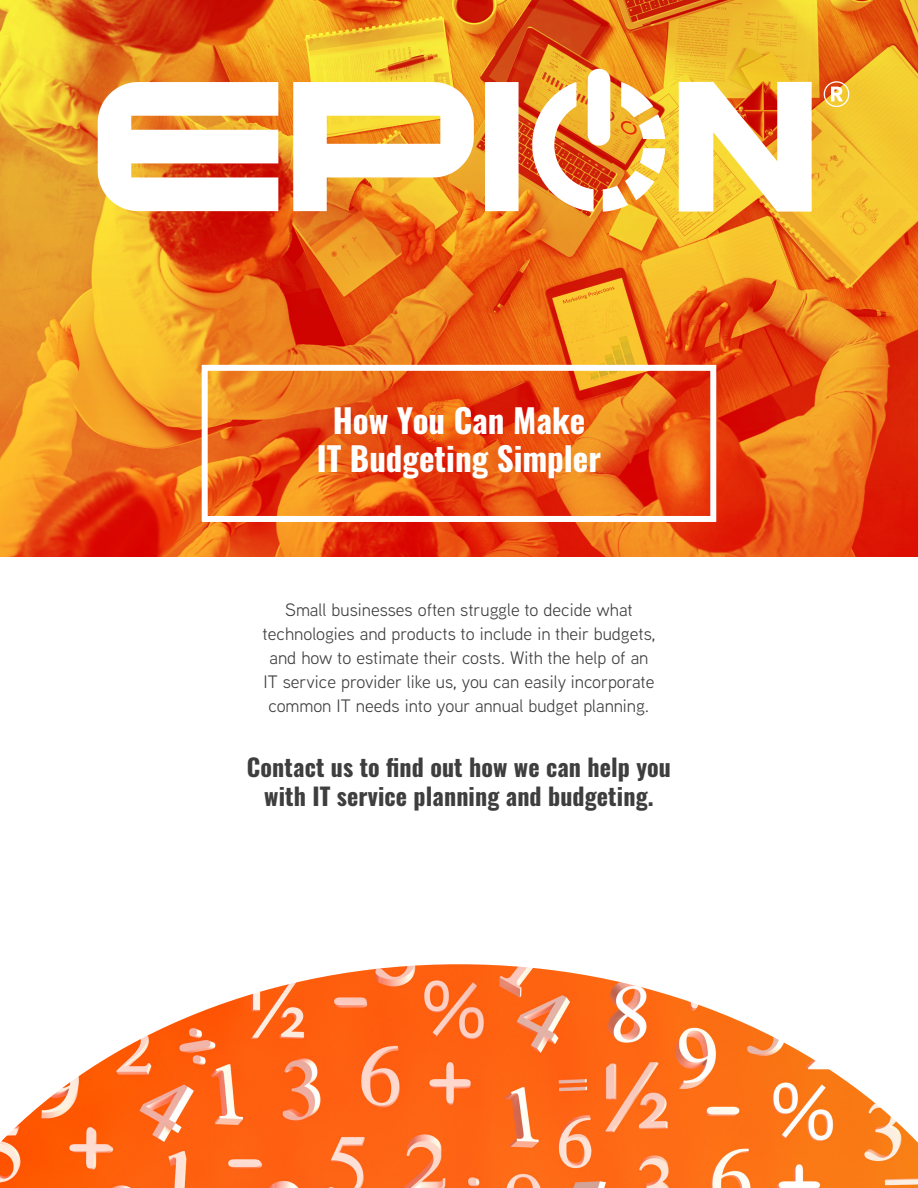
<style>
.page{position:relative;width:918px;height:1188px;background:#fff}
.page>*{position:absolute;margin:0;border:0;box-sizing:border-box;transform-origin:0 0}
.Body_Copy{font:700 33px/37.5px "Oswald";color:#fff;text-align:center}
.t1{font:700 24px/28.8px "Oswald";letter-spacing:.005em;color:#3e3e3f;text-align:center}
.t2{font:18px/24px "Aaux Next";color:#3e3e3f;text-align:center}
</style>
<div class="page">
<svg style="left:0;top:0;width:918px;height:557px;background:#e9741a"></svg>
<div style="left:202px;top:365px;width:514px;height:157px;border:6px solid #fff"></div>
<img style="left:0;top:964px;width:918px;height:224px">
<img style="left:87px;top:64px;width:768px;height:160px">
<p class="Body_Copy" style="left:317px;top:404px;width:286px">How You Can Make<br>IT Budgeting Simpler</p>
<p class="t2" style="left:263px;top:597px;width:394px">Small businesses often struggle to decide what technologies and products to include in their budgets, and how to estimate their costs. With the help of an IT service provider like us, you can easily incorporate common IT needs into your annual budget planning.</p>
<p class="t1" style="left:247px;top:754px;width:426px">Contact us to find out how we can help you with IT service planning and budgeting.</p>
</div>
